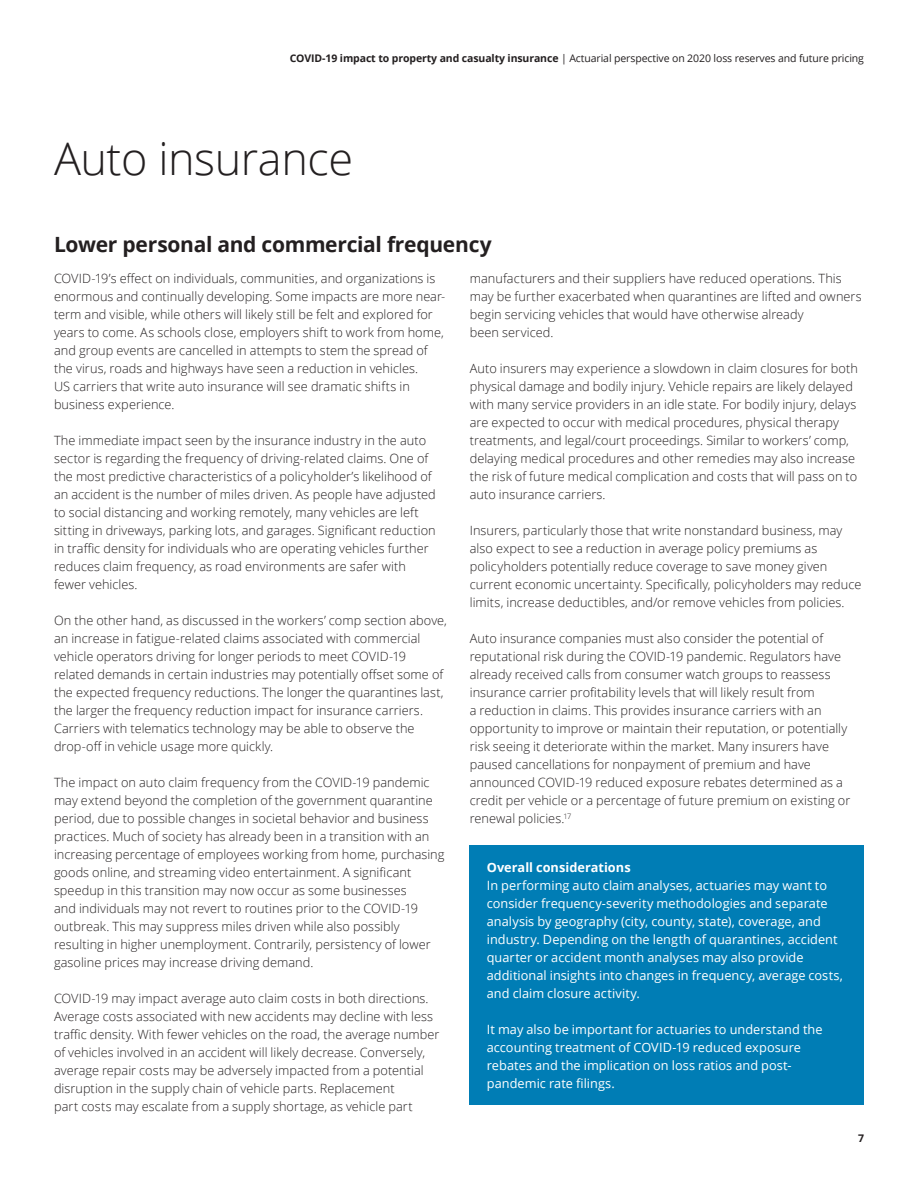
<style>
.page{position:relative;width:918px;height:1188px;background:#fff}
.page>*{position:absolute;margin:0;border:0;box-sizing:border-box;transform-origin:0 0}
.Story_heading_light{font:300 45px "Open Sans";letter-spacing:-.01em;color:#231f20}
.Introduction__14_18p{font:700 21px "Open Sans";letter-spacing:-.015em;color:#231f20}
.Body_copy__8_5_12pt{font:300 12.75px/18px "Open Sans";letter-spacing:.005em;color:#231f20}
.Body_copy__8_5_12pt-2{font:12.75px/18px "Open Sans";letter-spacing:.005em;color:#fff}
.Body_copy__8_5_12pt-3{font:700 12.75px "Open Sans";color:#fff}
.t1{font:10.5px "Open Sans";letter-spacing:-.01em;color:#231f20}
.t2{font:700 10.5px "Open Sans";color:#231f20}
.s1{font-weight:700}
</style>
<div class="page">
<div style="left:470px;top:845px;width:394px;height:260px;background:#007db5"></div>
<p class="t1" style="left:290px;top:51px;width:576px"><span class="s1">COVID-19 impact to property and casualty insurance</span> | Actuarial perspective on 2020 loss reserves and future pricing</p>
<p class="Story_heading_light" style="left:54px;top:128px;width:301px">Auto insurance</p>
<p class="Introduction__14_18p" style="left:54px;top:230px;width:439px">Lower personal and commercial frequency</p>
<p class="Body_copy__8_5_12pt" style="left:470px;top:270px;width:393px">manufacturers and their suppliers have reduced operations. This may be further exacerbated when quarantines are lifted and owners begin servicing vehicles that would have otherwise already<br>been serviced.</p>
<p class="Body_copy__8_5_12pt" style="left:470px;top:360px;width:390px">Auto insurers may experience a slowdown in claim closures for both physical damage and bodily injury. Vehicle repairs are likely delayed with many service providers in an idle state. For bodily injury, delays are expected to occur with medical procedures, physical therapy treatments, and legal/court proceedings. Similar to workers’ comp, delaying medical procedures and other remedies may also increase the risk of future medical complication and costs that will pass on to auto insurance carriers.</p>
<p class="Body_copy__8_5_12pt" style="left:470px;top:522px;width:393px">Insurers, particularly those that write nonstandard business, may also expect to see a reduction in average policy premiums as policyholders potentially reduce coverage to save money given current economic uncertainty. Specifically, policyholders may reduce limits, increase deductibles, and/or remove vehicles from policies.</p>
<p class="Body_copy__8_5_12pt" style="left:470px;top:630px;width:382px">Auto insurance companies must also consider the potential of reputational risk during the COVID-19 pandemic. Regulators have already received calls from consumer watch groups to reassess insurance carrier profitability levels that will likely result from<br>a reduction in claims. This provides insurance carriers with an opportunity to improve or maintain their reputation, or potentially risk seeing it deteriorate within the market. Many insurers have paused cancellations for nonpayment of premium and have announced COVID-19 reduced exposure rebates determined as a credit per vehicle or a percentage of future premium on existing or renewal policies.<sup>17</sup></p>
<p class="Body_copy__8_5_12pt-3" style="left:487px;top:858px;width:145px">Overall considerations</p>
<p class="Body_copy__8_5_12pt-2" style="left:487px;top:876px;width:358px">In performing auto claim analyses, actuaries may want to consider frequency-severity methodologies and separate analysis by geography (city, county, state), coverage, and industry. Depending on the length of quarantines, accident quarter or accident month analyses may also provide additional insights into changes in frequency, average costs, and claim closure activity.</p>
<p class="Body_copy__8_5_12pt-2" style="left:487px;top:1020px;width:337px">It may also be important for actuaries to understand the accounting treatment of COVID-19 reduced exposure rebates and the implication on loss ratios and post&shy;pandemic rate filings.</p>
<p class="Body_copy__8_5_12pt" style="left:54px;top:270px;width:393px">COVID-19’s effect on individuals, communities, and organizations is enormous and continually developing. Some impacts are more near&shy;term and visible, while others will likely still be felt and explored for years to come. As schools close, employers shift to work from home, and group events are cancelled in attempts to stem the spread of the virus, roads and highways have seen a reduction in vehicles.<br>US carriers that write auto insurance will see dramatic shifts in business experience.</p>
<p class="Body_copy__8_5_12pt" style="left:54px;top:432px;width:383px">The immediate impact seen by the insurance industry in the auto sector is regarding the frequency of driving-related claims. One of the most predictive characteristics of a policyholder’s likelihood of an accident is the number of miles driven. As people have adjusted to social distancing and working remotely, many vehicles are left sitting in driveways, parking lots, and garages. Significant reduction in traffic density for individuals who are operating vehicles further reduces claim frequency, as road environments are safer with fewer vehicles.</p>
<p class="Body_copy__8_5_12pt" style="left:54px;top:612px;width:394px">On the other hand, as discussed in the workers’ comp section above, an increase in fatigue-related claims associated with commercial vehicle operators driving for longer periods to meet COVID-19 related demands in certain industries may potentially offset some of the expected frequency reductions. The longer the quarantines last, the larger the frequency reduction impact for insurance carriers.<br>Carriers with telematics technology may be able to observe the drop-off in vehicle usage more quickly.</p>
<p class="Body_copy__8_5_12pt" style="left:54px;top:774px;width:392px">The impact on auto claim frequency from the COVID-19 pandemic may extend beyond the completion of the government quarantine period, due to possible changes in societal behavior and business practices. Much of society has already been in a transition with an increasing percentage of employees working from home, purchasing goods online, and streaming video entertainment. A significant speedup in this transition may now occur as some businesses<br>and individuals may not revert to routines prior to the COVID-19 outbreak. This may suppress miles driven while also possibly resulting in higher unemployment. Contrarily, persistency of lower gasoline prices may increase driving demand.</p>
<p class="Body_copy__8_5_12pt" style="left:54px;top:990px;width:387px">COVID-19 may impact average auto claim costs in both directions.<br>Average costs associated with new accidents may decline with less traffic density. With fewer vehicles on the road, the average number of vehicles involved in an accident will likely decrease. Conversely, average repair costs may be adversely impacted from a potential disruption in the supply chain of vehicle parts. Replacement<br>part costs may escalate from a supply shortage, as vehicle part</p>
<p class="t2" style="left:858px;top:1131px;width:7px">7</p>
</div>
